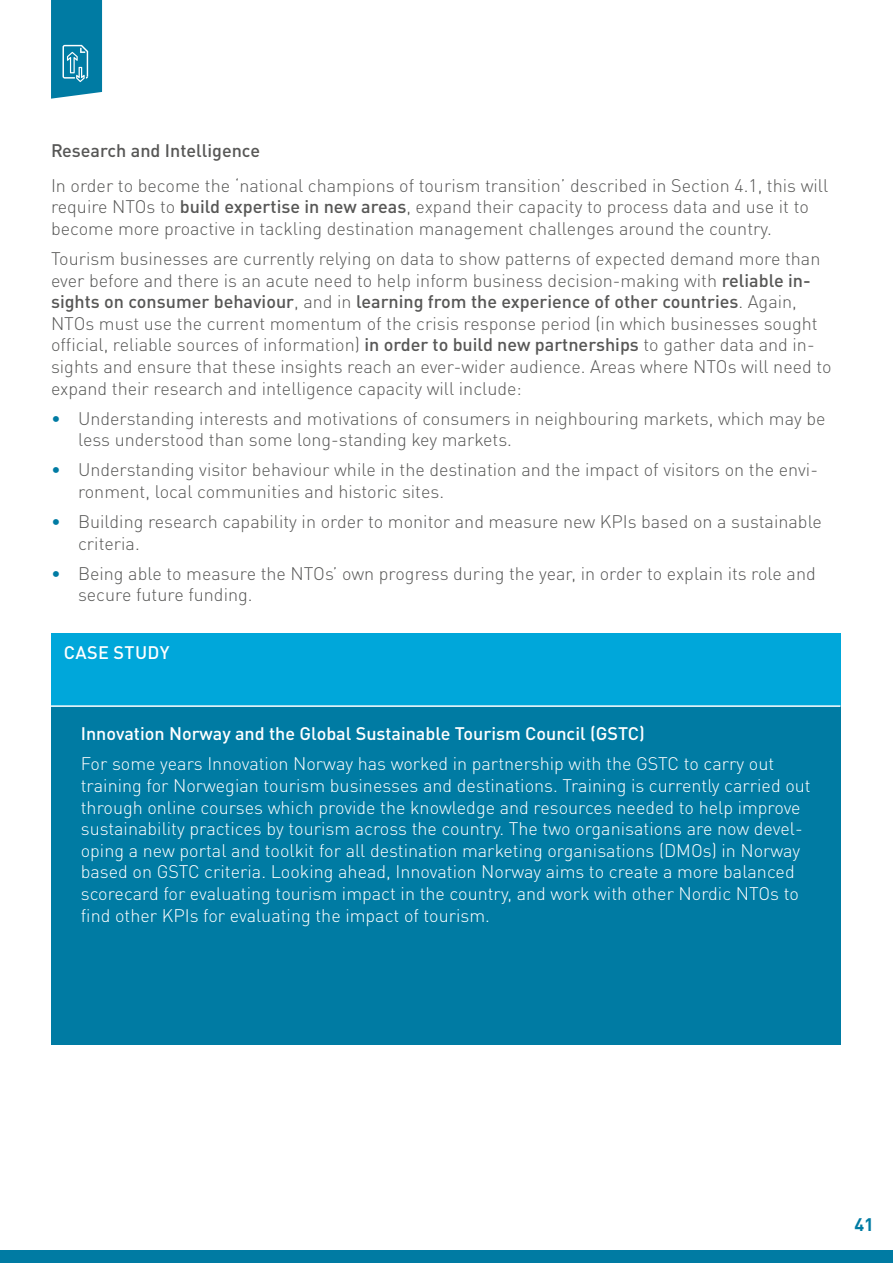
<style>
.page{position:relative;width:893px;height:1263px;background:#fff}
.page>*{position:absolute;margin:0;border:0;box-sizing:border-box;transform-origin:0 0}
.t1{font:300 18px/21.6px "DIN Pro";color:#575756}
.t2{font:300 18px/21.6px "DIN Pro";color:#fff}
.t3{font:500 18px "DIN Pro";color:#fff}
.t4{font:500 18px "DIN Pro";color:#575756}
.t5{font:500 18px "DIN Pro";letter-spacing:.02em;color:#fff}
.t6{font:700 18px "DIN Pro";color:#007ba3}
.s1{font-weight:500}
.s2{color:#007ba3}
</style>
<div class="page">
<div style="left:0;top:1250px;width:893px;height:13px;background:#007ba3"></div>
<svg style="left:51px;top:0;width:51px;height:99px;background:#1787ab"></svg>
<div style="left:51px;top:633px;width:789px;height:73px;background:#00a7da"></div>
<div style="left:51px;top:706px;width:789px;height:338px;background:#007ba3"></div>
<hr style="left:51px;top:705px;width:789px;height:2px;background:#fff">
<p class="t4" style="left:51px;top:136px;width:211px">Research and Intelligence</p>
<p class="t1" style="left:51px;top:173px;width:779px">In order to become the ‘national champions of tourism transition’ described in Section 4.1, this will require NTOs to <span class="s1">build expertise in new areas</span>, expand their capacity to process data and use it to become more proactive in tackling destination management challenges around the country.</p>
<p class="t1" style="left:51px;top:246px;width:782px">Tourism businesses are currently relying on data to show patterns of expected demand more than ever before and there is an acute need to help inform business decision-making with <span class="s1">reliable in&shy;sights on consumer behaviour</span>, and in <span class="s1">learning from the experience of other countries</span>. Again, NTOs must use the current momentum of the crisis response period (in which businesses sought official, reliable sources of information) <span class="s1">in order to build new partnerships</span> to gather data and in&shy;sights and ensure that these insights reach an ever-wider audience. Areas where NTOs will need to expand their research and intelligence capacity will include:</p>
<p class="t1" style="left:78px;top:406px;width:749px;text-indent:-27px"><span class="s2">•</span> Understanding interests and motivations of consumers in neighbouring markets, which may be less understood than some long-standing key markets.</p>
<p class="t1" style="left:78px;top:458px;width:741px;text-indent:-27px"><span class="s2">•</span> Understanding visitor behaviour while in the destination and the impact of visitors on the envi&shy;ronment, local communities and historic sites.</p>
<p class="t1" style="left:78px;top:509px;width:745px;text-indent:-27px"><span class="s2">•</span> Building research capability in order to monitor and measure new KPIs based on a sustainable criteria.</p>
<p class="t1" style="left:78px;top:561px;width:739px;text-indent:-27px"><span class="s2">•</span> Being able to measure the NTOs’ own progress during the year, in order to explain its role and secure future funding.</p>
<p class="t5" style="left:64px;top:638px;width:107px">CASE STUDΥ</p>
<p class="t3" style="left:81px;top:719px;width:565px">Innovation Norway and the Global Sustainable Tourism Council (GSTC)</p>
<p class="t2" style="left:81px;top:751px;width:731px">For some years Innovation Norway has worked in partnership with the GSTC to carry out training for Norwegian tourism businesses and destinations. Training is currently carried out through online courses which provide the knowledge and resources needed to help improve sustainability practices by tourism across the country. The two organisations are now devel&shy;oping a new portal and toolkit for all destination marketing organisations (DMOs) in Norway based on GSTC criteria. Looking ahead, Innovation Norway aims to create a more balanced scorecard for evaluating tourism impact in the country, and work with other Nordic NTOs to find other KPIs for evaluating the impact of tourism.</p>
<p class="t6" style="left:854px;top:1209px;width:21px">41</p>
</div>
